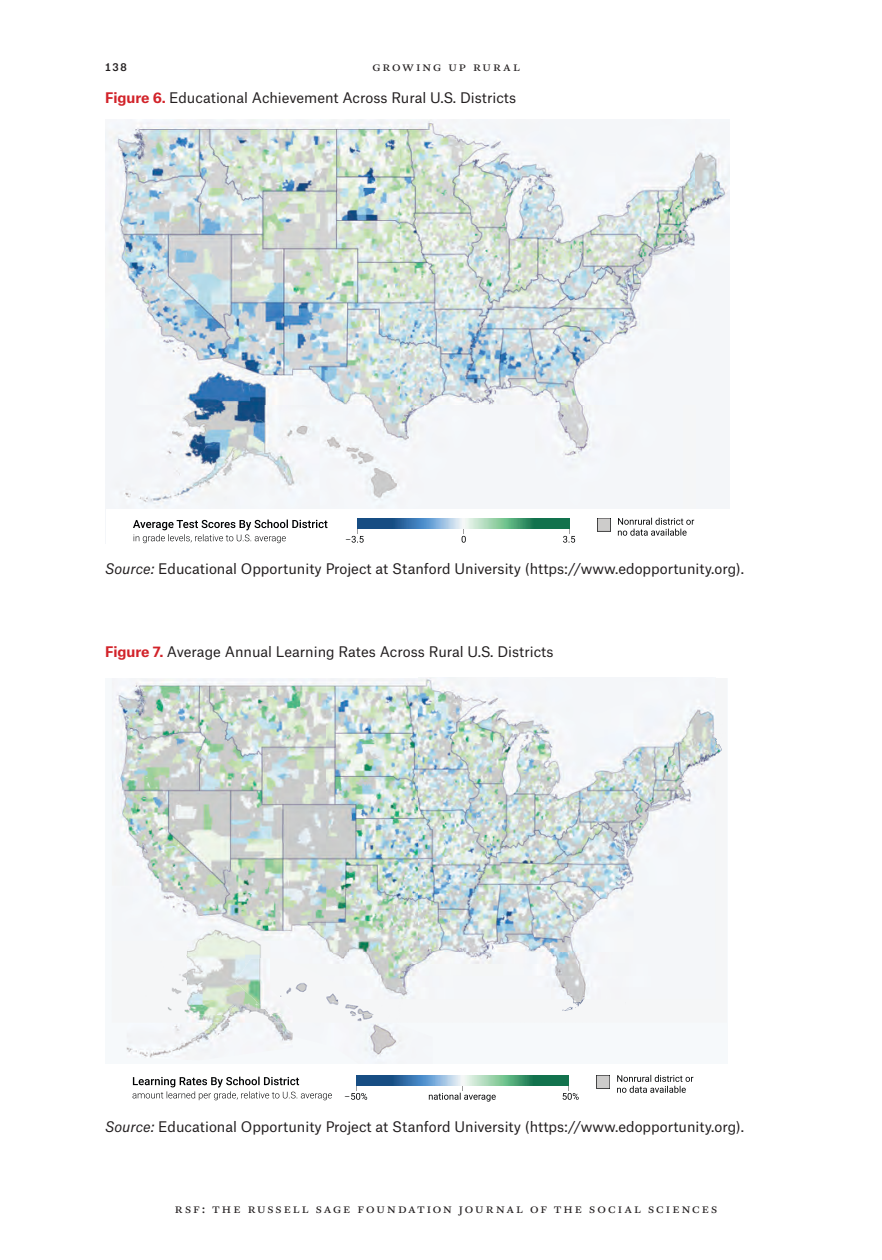
<style>
.page{position:relative;width:882px;height:1260px;background:#fff}
.page>*{position:absolute;margin:0;border:0;box-sizing:border-box;transform-origin:0 0}
.t1{font:14px "Atlas Grotesk";color:#231f20}
.t2{font:13.12px "Arnhem Pro Blond";letter-spacing:.16em;color:#231f20}
.t3{font:500 10.5px "Atlas Grotesk";color:#231f20}
.t4{font:9.8px "Myriad Pro";color:#010203}
.s1{font-weight:700;color:#d2232a}
.s2{font-style:italic}
</style>
<div class="page">
<img style="left:106px;top:120px;width:624px;height:389px">
<svg style="left:133px;top:520px;width:194px;height:23px"></svg>
<svg style="left:597px;top:518px;width:14px;height:14px"></svg>
<svg style="left:618px;top:518px;width:76px;height:18px"></svg>
<svg style="left:352px;top:518px;width:223px;height:25px"></svg>
<div style="left:534px;top:518px;width:35px;height:11px;background:#12724d"></div>
<div style="left:105px;top:678px;width:623px;height:415px;background:#f6f9fb"></div>
<img style="left:117px;top:682px;width:302px;height:259px">
<img style="left:419px;top:678px;width:296px;height:274px">
<img style="left:715px;top:738px;width:7px;height:18px">
<img style="left:326px;top:941px;width:94px;height:11px">
<img style="left:331px;top:952px;width:251px;height:12px">
<img style="left:372px;top:964px;width:213px;height:12px">
<img style="left:379px;top:976px;width:207px;height:11px">
<img style="left:385px;top:987px;width:201px;height:12px">
<img style="left:562px;top:999px;width:22px;height:12px">
<img style="left:365px;top:1024px;width:36px;height:32px">
<img style="left:295px;top:982px;width:12px;height:10px">
<img style="left:326px;top:993px;width:12px;height:12px">
<img style="left:338px;top:1000px;width:12px;height:9px">
<img style="left:350px;top:1004px;width:22px;height:18px">
<img style="left:350px;top:1014px;width:24px;height:1px">
<img style="left:127px;top:1023px;width:166px;height:35px">
<img style="left:187px;top:928px;width:58px;height:95px">
<img style="left:245px;top:937px;width:23px;height:21px">
<img style="left:175px;top:955px;width:12px;height:58px">
<img style="left:167px;top:987px;width:8px;height:24px">
<img style="left:187px;top:1014px;width:48px;height:1px">
<img style="left:235px;top:958px;width:57px;height:65px">
<svg style="left:268px;top:1012px;width:25px;height:22px"></svg>
<div style="left:105px;top:1064px;width:623px;height:41px;background:#fff"></div>
<svg style="left:133px;top:1077px;width:199px;height:23px"></svg>
<svg style="left:597px;top:1075px;width:13px;height:14px"></svg>
<svg style="left:617px;top:1075px;width:76px;height:18px"></svg>
<svg style="left:351px;top:1075px;width:228px;height:27px"></svg>
<div style="left:533px;top:1075px;width:35px;height:11px;background:#12724d"></div>
<p class="t3" style="left:105px;top:58px;width:23px">138</p>
<p class="t2" style="left:373px;top:58px;width:149px">growing up rural</p>
<p class="t1" style="left:105px;top:86px;width:413px"><span class="s1">Figure 6.</span> Educational Achievement Across Rural U.S. Districts</p>
<p class="t4" style="left:346px;top:533px;width:6px">–</p>
<p class="t1" style="left:105px;top:558px;width:641px"><span class="s2">Source:</span> Educational Opportunity Project at Stanford University (https://www.edopportunity.org).</p>
<p class="t1" style="left:105px;top:640px;width:450px"><span class="s1">Figure 7.</span> Average Annual Learning Rates Across Rural U.S. Districts</p>
<p class="t4" style="left:345px;top:1090px;width:6px">–</p>
<p class="t1" style="left:105px;top:1116px;width:641px"><span class="s2">Source:</span> Educational Opportunity Project at Stanford University (https://www.edopportunity.org).</p>
<p class="t2" style="left:175px;top:1200px;width:544px">rsf: the russell sage foundation journal of the social sciences</p>
</div>
